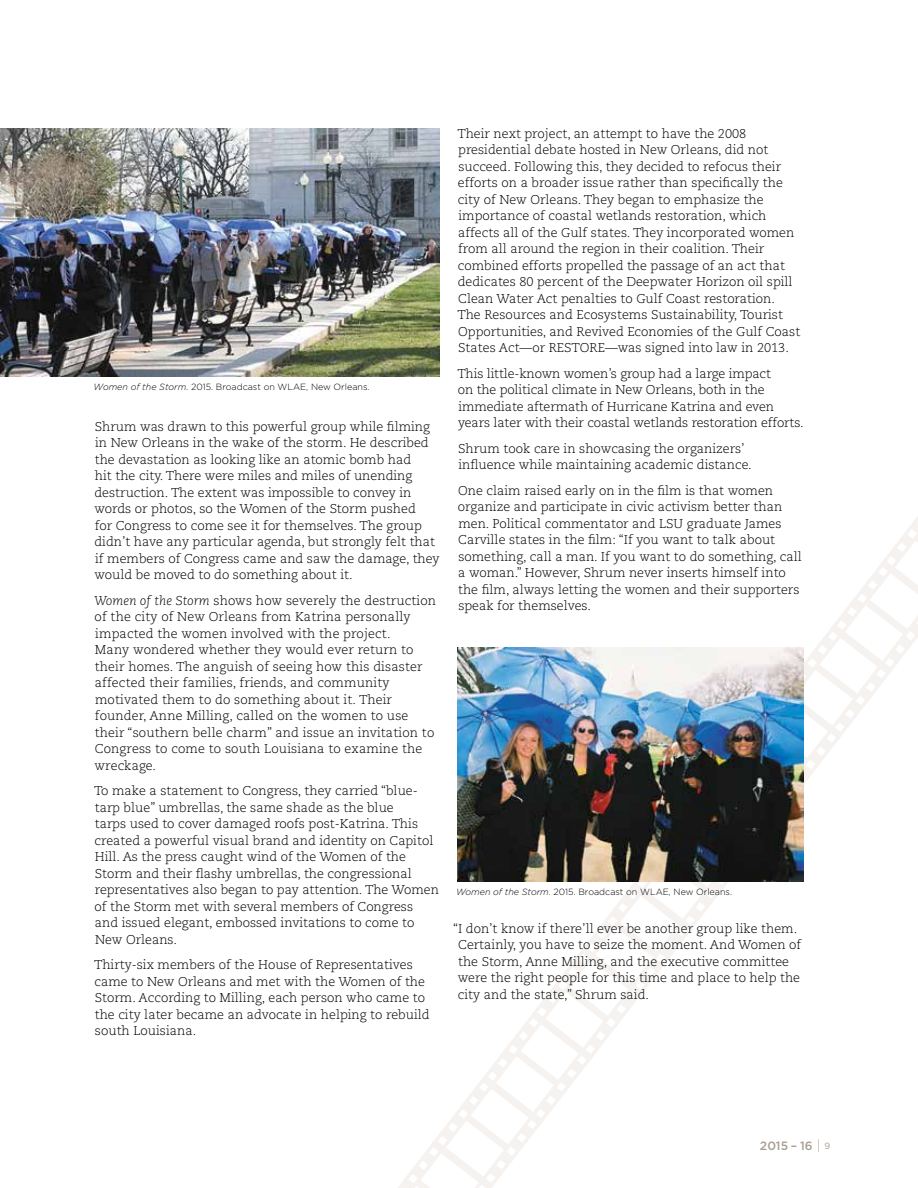
<style>
.page{position:relative;width:918px;height:1188px;background:#fff}
.page>*{position:absolute;margin:0;border:0;box-sizing:border-box;transform-origin:0 0}
.t1{font:300 12.75px/16.5px "Caecilia";color:#000}
.t2{font:500 12px "Gotham HTF";color:#a89e92}
.t3{font:300 9px "Gotham HTF";color:#000}
.s1{font-style:italic}
.s2{font-weight:300;font-size:13.5px}
.s3{font-weight:400;font-size:9px}
</style>
<div class="page">
<svg style="left:398px;top:516px;width:520px;height:672px"></svg>
<img style="left:458px;top:647px;width:345px;height:235px">
<img style="left:0;top:128px;width:440px;height:248px">
<p class="t3" style="left:94px;top:382px;width:277px"><span class="s1">Women of the Storm</span>. 2015. Broadcast on WLAE, New Orleans.</p>
<p class="t1" style="left:95px;top:418px;width:347px">Shrum was drawn to this powerful group while filming in New Orleans in the wake of the storm. He described the devastation as looking like an atomic bomb had<br>hit the city. There were miles and miles of unending destruction. The extent was impossible to convey in words or photos, so the Women of the Storm pushed<br>for Congress to come see it for themselves. The group didn’t have any particular agenda, but strongly felt that if members of Congress came and saw the damage, they would be moved to do something about it.</p>
<p class="t1" style="left:94px;top:592px;width:344px"><span class="s1">Women of the Storm</span> shows how severely the destruction of the city of New Orleans from Katrina personally impacted the women involved with the project.<br>Many wondered whether they would ever return to their homes. The anguish of seeing how this disaster affected their families, friends, and community motivated them to do something about it. Their founder, Anne Milling, called on the women to use their “southern belle charm” and issue an invitation to Congress to come to south Louisiana to examine the wreckage.</p>
<p class="t1" style="left:94px;top:783px;width:346px">To make a statement to Congress, they carried “blue&shy;tarp blue” umbrellas, the same shade as the blue<br>tarps used to cover damaged roofs post-Katrina. This created a powerful visual brand and identity on Capitol Hill. As the press caught wind of the Women of the Storm and their flashy umbrellas, the congressional representatives also began to pay attention. The Women of the Storm met with several members of Congress and issued elegant, embossed invitations to come to New Orleans.</p>
<p class="t1" style="left:94px;top:957px;width:337px">Thirty-six members of the House of Representatives came to New Orleans and met with the Women of the Storm. According to Milling, each person who came to the city later became an advocate in helping to rebuild south Louisiana.</p>
<p class="t1" style="left:458px;top:125px;width:344px">Their next project, an attempt to have the 2008 presidential debate hosted in New Orleans, did not succeed. Following this, they decided to refocus their efforts on a broader issue rather than specifically the city of New Orleans. They began to emphasize the importance of coastal wetlands restoration, which affects all of the Gulf states. They incorporated women from all around the region in their coalition. Their combined efforts propelled the passage of an act that dedicates 80 percent of the Deepwater Horizon oil spill Clean Water Act penalties to Gulf Coast restoration.<br>The Resources and Ecosystems Sustainability, Tourist Opportunities, and Revived Economies of the Gulf Coast States Act—or RESTORE—was signed into law in 2013.</p>
<p class="t1" style="left:457px;top:365px;width:348px">This little-known women’s group had a large impact<br>on the political climate in New Orleans, both in the immediate aftermath of Hurricane Katrina and even years later with their coastal wetlands restoration efforts.</p>
<p class="t1" style="left:458px;top:440px;width:295px">Shrum took care in showcasing the organizers’ influence while maintaining academic distance.</p>
<p class="t1" style="left:458px;top:482px;width:345px">One claim raised early on in the film is that women organize and participate in civic activism better than men. Political commentator and LSU graduate James Carville states in the film: “If you want to talk about something, call a man. If you want to do something, call a woman.” However, Shrum never inserts himself into the film, always letting the women and their supporters speak for themselves.</p>
<p class="t3" style="left:456px;top:887px;width:277px"><span class="s1">Women of the Storm</span>. 2015. Broadcast on WLAE, New Orleans.</p>
<p class="t1" style="left:458px;top:920px;width:345px;text-indent:-5px">“I don’t know if there’ll ever be another group like them.<br>Certainly, you have to seize the moment. And Women of the Storm, Anne Milling, and the executive committee were the right people for this time and place to help the city and the state,” Shrum said.</p>
<p class="t2" style="left:760px;top:1139px;width:72px">2015 – 16 <span class="s2">|</span> <span class="s3">9</span></p>
</div>
